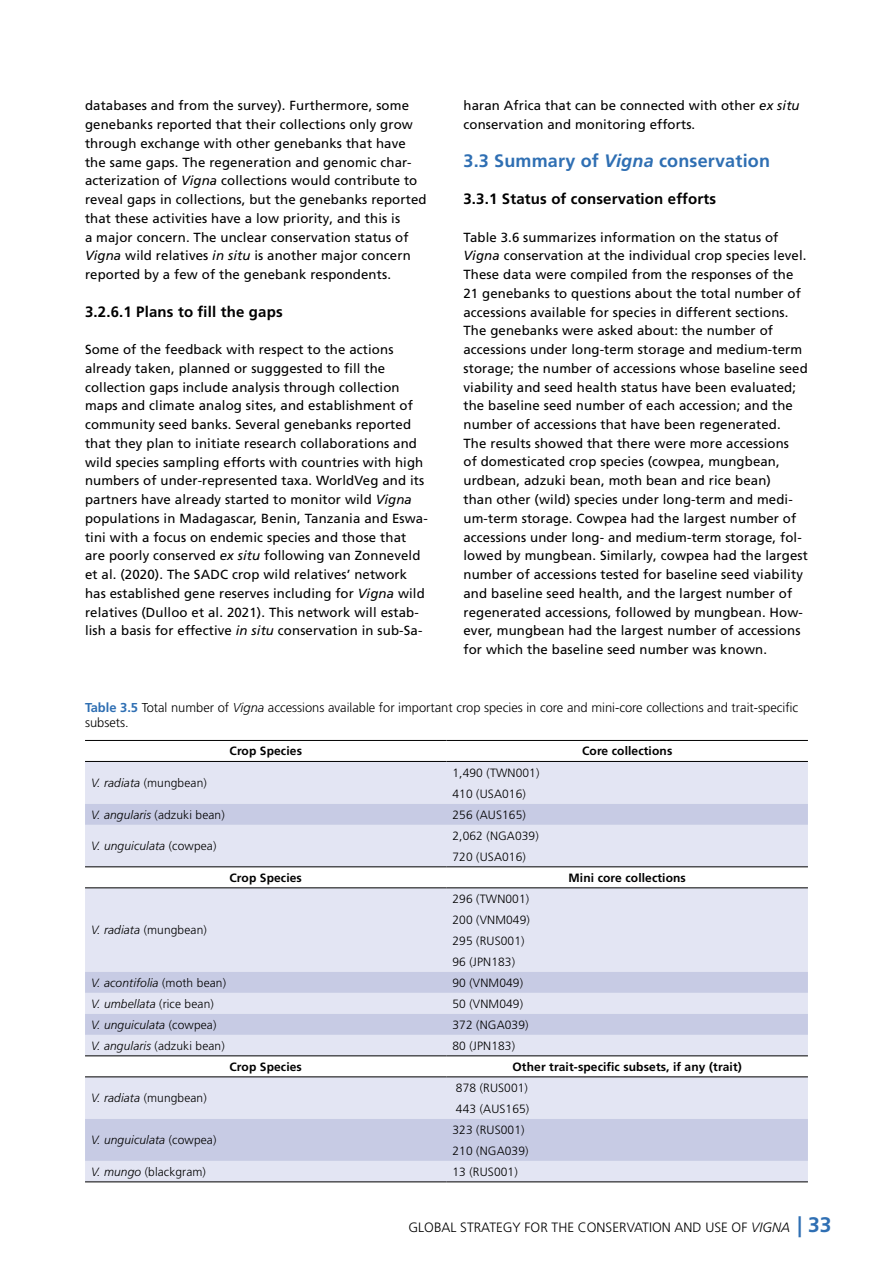
<style>
.page{position:relative;width:893px;height:1263px;background:#fff}
.page>*{position:absolute;margin:0;border:0;box-sizing:border-box;transform-origin:0 0}
.t1{font:700 18px "Frutiger LT Pro";letter-spacing:.01em;color:#2f6fb3}
.t2{font:700 15px "Frutiger LT Std";letter-spacing:.01em;color:#000}
.t3{font:300 13.5px "Frutiger LT Std";color:#000}
.t4{font:13.2px/18.8px "Frutiger LT Pro";letter-spacing:.01em;color:#000}
.t5{font:300 12.9px/15px "Frutiger LT Std";color:#000}
.t6{font:300 12px/21px "Frutiger LT Pro";letter-spacing:.01em;color:#000}
.t7{font:italic 300 12px "Frutiger LT Pro";letter-spacing:.01em;color:#000}
.t8{font:700 12px "Frutiger LT Pro";letter-spacing:.01em;color:#000}
.s1{font-style:italic}
.s2{font-weight:700;color:#2f6fb3}
.s3{font-style:normal}
.s4{font-weight:700;font-size:21px;color:#2f6fb3}
</style>
<div class="page">
<div style="left:85px;top:762px;width:723px;height:419px;background:#e3e5f3"></div>
<svg style="left:85px;top:804px;width:723px;height:357px;background:#dcdfee"></svg>
<hr style="left:85px;top:740px;width:361px;height:1px;background:#000">
<hr style="left:446px;top:740px;width:362px;height:1px;background:#000">
<hr style="left:85px;top:761px;width:361px;height:1px;background:#000">
<hr style="left:446px;top:761px;width:362px;height:1px;background:#000">
<hr style="left:85px;top:866px;width:361px;height:1px;background:#000">
<hr style="left:446px;top:866px;width:362px;height:1px;background:#000">
<hr style="left:85px;top:887px;width:361px;height:1px;background:#000">
<hr style="left:446px;top:887px;width:362px;height:1px;background:#000">
<hr style="left:85px;top:1055px;width:361px;height:1px;background:#000">
<hr style="left:446px;top:1055px;width:362px;height:1px;background:#000">
<hr style="left:85px;top:1076px;width:361px;height:1px;background:#000">
<hr style="left:446px;top:1076px;width:362px;height:1px;background:#000">
<hr style="left:85px;top:1181px;width:361px;height:1px;background:#000">
<hr style="left:446px;top:1181px;width:362px;height:1px;background:#000">
<p class="t4" style="left:85px;top:96px;width:343px">databases and from the survey). Furthermore, some genebanks reported that their collections only grow through exchange with other genebanks that have the same gaps. The regeneration and genomic char&shy;acterization of <span class="s1">Vigna</span> collections would contribute to reveal gaps in collections, but the genebanks reported that these activities have a low priority, and this is<br>a major concern. The unclear conservation status of <span class="s1">Vigna</span> wild relatives <span class="s1">in situ</span> is another major concern reported by a few of the genebank respondents.</p>
<p class="t2" style="left:85px;top:302px;width:199px">3.2.6.1 Plans to fill the gaps</p>
<p class="t4" style="left:85px;top:340px;width:344px">Some of the feedback with respect to the actions already taken, planned or sugggested to fill the collection gaps include analysis through collection maps and climate analog sites, and establishment of community seed banks. Several genebanks reported that they plan to initiate research collaborations and wild species sampling efforts with countries with high numbers of under-represented taxa. WorldVeg and its partners have already started to monitor wild <span class="s1">Vigna </span>populations in Madagascar, Benin, Tanzania and Eswa&shy;tini with a focus on endemic species and those that are poorly conserved <span class="s1">ex situ</span> following van Zonneveld et al. (2020). The SADC crop wild relatives’ network has established gene reserves including for <span class="s1">Vigna</span> wild relatives (Dulloo et al. 2021). This network will estab&shy;lish a basis for effective <span class="s1">in situ</span> conservation in sub-Sa-</p>
<p class="t4" style="left:463px;top:96px;width:338px">haran Africa that can be connected with other <span class="s1">ex situ </span>conservation and monitoring efforts.</p>
<h1 class="t1" style="left:463px;top:150px;width:308px">3.3 Summary of <span class="s1">Vigna</span> conservation</h1>
<p class="t2" style="left:463px;top:190px;width:254px">3.3.1 Status of conservation efforts</p>
<p class="t4" style="left:463px;top:228px;width:346px">Table 3.6 summarizes information on the status of <span class="s1">Vigna</span> conservation at the individual crop species level.<br>These data were compiled from the responses of the 21 genebanks to questions about the total number of accessions available for species in different sections.<br>The genebanks were asked about: the number of accessions under long-term storage and medium-term storage; the number of accessions whose baseline seed viability and seed health status have been evaluated; the baseline seed number of each accession; and the number of accessions that have been regenerated.<br>The results showed that there were more accessions<br>of domesticated crop species (cowpea, mungbean, urdbean, adzuki bean, moth bean and rice bean)<br>than other (wild) species under long-term and medi&shy;um-term storage. Cowpea had the largest number of accessions under long- and medium-term storage, fol&shy;lowed by mungbean. Similarly, cowpea had the largest number of accessions tested for baseline seed viability and baseline seed health, and the largest number of regenerated accessions, followed by mungbean. How&shy;ever, mungbean had the largest number of accessions for which the baseline seed number was known.</p>
<p class="t5" style="left:85px;top:700px;width:715px"><span class="s2">Table 3.5</span> Total number of <span class="s1">Vigna</span> accessions available for important crop species in core and mini-core collections and trait-specific subsets.</p>
<p class="t8" style="left:230px;top:744px;width:74px">Crop Species</p>
<p class="t8" style="left:582px;top:744px;width:92px">Core collections</p>
<p class="t6" style="left:91px;top:773px;width:117px"><span class="s1">V. radiata</span> (mungbean)</p>
<p class="t6" style="left:452px;top:762px;width:88px">1,490 (TWN001)<br>410 (USA016)</p>
<p class="t6" style="left:91px;top:804px;width:135px"><span class="s1">V. angularis</span> (adzuki bean)</p>
<p class="t6" style="left:452px;top:804px;width:75px">256 (AUS165)</p>
<p class="t7" style="left:91px;top:839px;width:127px">V. unguiculata <span class="s3">(cowpea)</span></p>
<p class="t6" style="left:452px;top:825px;width:88px">2,062 (NGA039)<br>720 (USA016)</p>
<p class="t8" style="left:230px;top:870px;width:74px">Crop Species</p>
<p class="t8" style="left:568px;top:870px;width:119px">Mini core collections</p>
<p class="t6" style="left:91px;top:920px;width:117px"><span class="s1">V. radiata</span> (mungbean)</p>
<p class="t6" style="left:452px;top:888px;width:79px">296 (TWN001)<br>200 (VNM049)<br>295 (RUS001)<br>96 (JPN183)</p>
<p class="t7" style="left:91px;top:976px;width:137px">V. acontifolia <span class="s3">(moth bean)</span></p>
<p class="t6" style="left:452px;top:972px;width:72px">90 (VNM049)</p>
<p class="t7" style="left:91px;top:997px;width:124px">V. umbellata <span class="s3">(rice bean)</span></p>
<p class="t6" style="left:452px;top:993px;width:72px">50 (VNM049)</p>
<p class="t7" style="left:91px;top:1018px;width:127px">V. unguiculata <span class="s3">(cowpea)</span></p>
<p class="t6" style="left:452px;top:1014px;width:78px">372 (NGA039)</p>
<p class="t6" style="left:91px;top:1035px;width:135px"><span class="s1">V. angularis</span> (adzuki bean)</p>
<p class="t6" style="left:452px;top:1035px;width:64px">80 (JPN183)</p>
<p class="t8" style="left:230px;top:1059px;width:74px">Crop Species</p>
<p class="t8" style="left:512px;top:1059px;width:231px">Other trait-specific subsets, if any (trait)</p>
<p class="t6" style="left:91px;top:1088px;width:117px"><span class="s1">V. radiata</span> (mungbean)</p>
<p class="t6" style="left:456px;top:1077px;width:75px">878 (RUS001)<br>443 (AUS165)</p>
<p class="t7" style="left:91px;top:1133px;width:127px">V. unguiculata <span class="s3">(cowpea)</span></p>
<p class="t6" style="left:452px;top:1119px;width:78px">323 (RUS001)<br>210 (NGA039)</p>
<p class="t6" style="left:91px;top:1161px;width:116px"><span class="s1">V. mungo</span> (blackgram)</p>
<p class="t6" style="left:452px;top:1161px;width:67px">13 (RUS001)</p>
<p class="t3" style="left:408px;top:1219px;width:424px">GLOBAL STRATEGY FOR THE CONSERVATION AND USE OF <span class="s1">VIGNA</span> <span class="s4">| 33</span></p>
</div>
